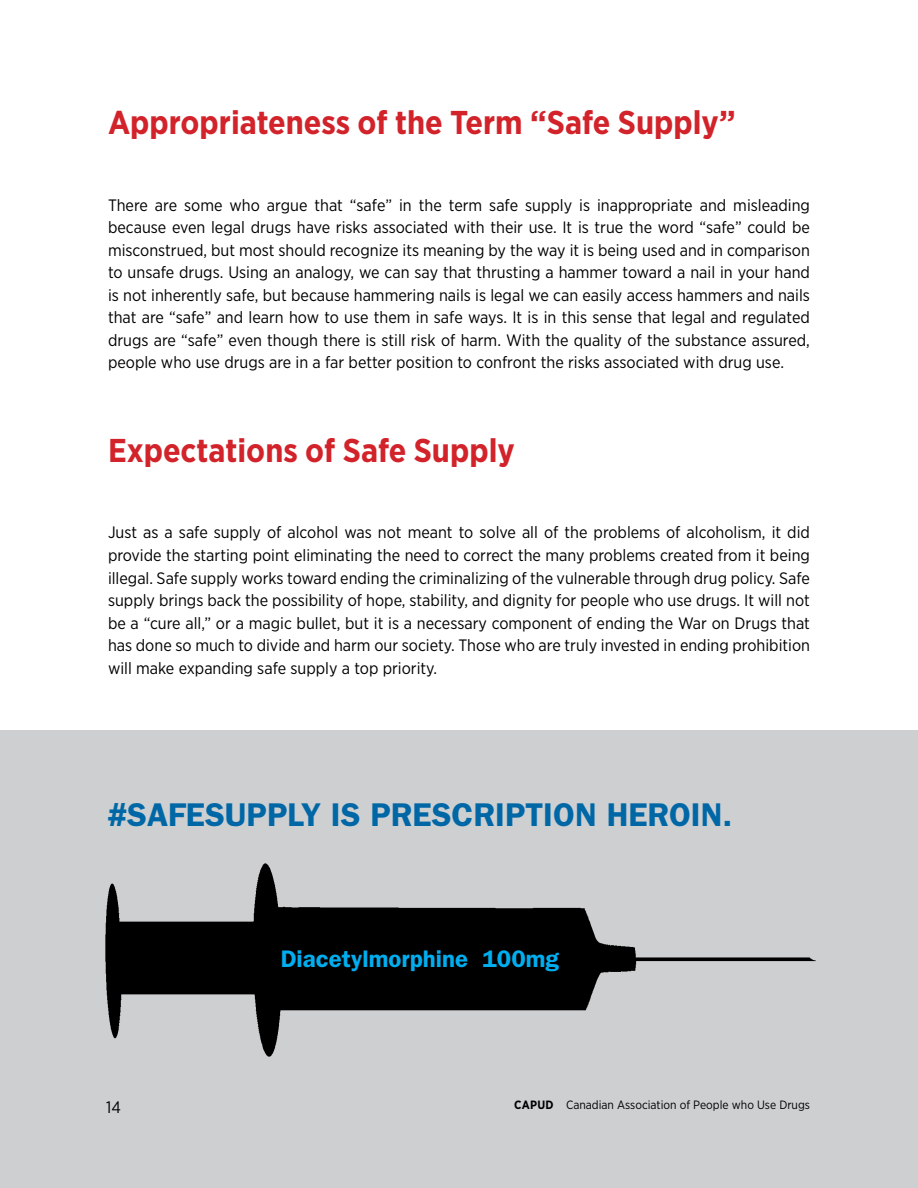
<style>
.page{position:relative;width:918px;height:1188px;background:#fff}
.page>*{position:absolute;margin:0;border:0;box-sizing:border-box;transform-origin:0 0}
.t1{font:700 33px "Gotham Narrow";color:#d2232a}
.t2{font:600 33px "ITC Franklin Gothic Std";color:#0067a7}
.t3{font:600 24px "ITC Franklin Gothic Std";color:#00aeef}
.t4{font:16.5px/22.5px "Gotham Narrow";color:#000;text-align:justify}
.t5{font:12px "Gotham Narrow";color:#000}
.s1{font-weight:700}
</style>
<div class="page">
<div style="left:0;top:731px;width:918px;height:457px;background:#cdcfd0"></div>
<img style="left:106px;top:863px;width:710px;height:193px">
<h1 class="t1" style="left:108px;top:102px;width:629px">Appropriateness of the Term “Safe Supply”</h1>
<p class="t4" style="left:108px;top:194px;width:704px">There are some who argue that “safe” in the term safe supply is inappropriate and misleading because even legal drugs have risks associated with their use. It is true the word “safe” could be misconstrued, but most should recognize its meaning by the way it is being used and in comparison to unsafe drugs. Using an analogy, we can say that thrusting a hammer toward a nail in your hand is not inherently safe, but because hammering nails is legal we can easily access hammers and nails that are “safe” and learn how to use them in safe ways. It is in this sense that legal and regulated drugs are “safe” even though there is still risk of harm. With the quality of the substance assured, people who use drugs are in a far better position to confront the risks associated with drug use.</p>
<h1 class="t1" style="left:108px;top:429px;width:408px">Expectations of Safe Supply</h1>
<p class="t4" style="left:108px;top:521px;width:704px">Just as a safe supply of alcohol was not meant to solve all of the problems of alcoholism, it did provide the starting point eliminating the need to correct the many problems created from it being illegal. Safe supply works toward ending the criminalizing of the vulnerable through drug policy. Safe supply brings back the possibility of hope, stability, and dignity for people who use drugs. It will not be a “cure all,” or a magic bullet, but it is a necessary component of ending the War on Drugs that has done so much to divide and harm our society. Those who are truly invested in ending prohibition will make expanding safe supply a top priority.</p>
<h1 class="t2" style="left:107px;top:795px;width:627px">#SAFESUPPLY IS PRESCRIPTION HEROIN.</h1>
<p class="t4" style="left:106px;top:1096px;width:16px">14</p>
<h2 class="t3" style="left:281px;top:944px;width:280px">Diacetylmorphine 100mg</h2>
<p class="t5" style="left:514px;top:1098px;width:297px"><span class="s1">CAPUD</span> Canadian Association of People who Use Drugs</p>
</div>
